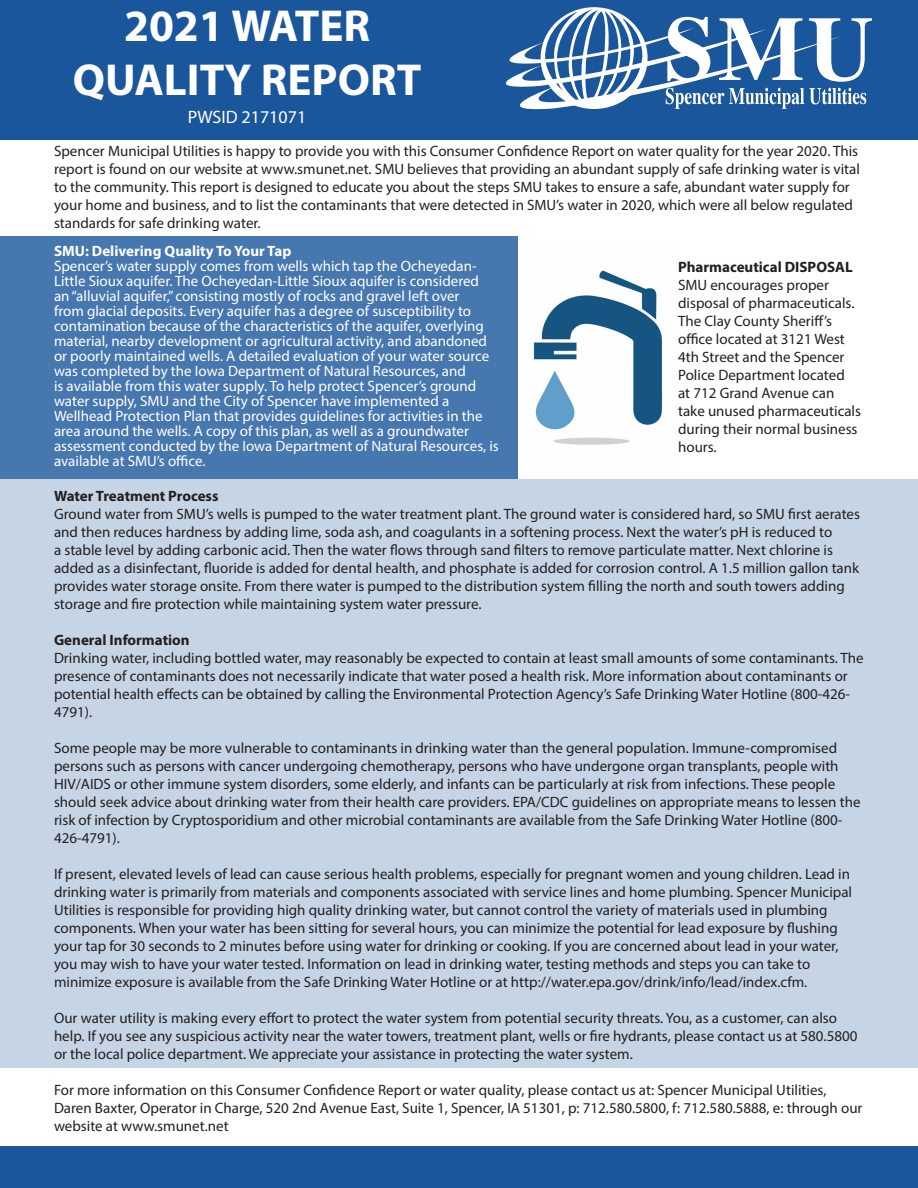
<style>
.page{position:relative;width:918px;height:1188px;background:#fff}
.page>*{position:absolute;margin:0;border:0;box-sizing:border-box;transform-origin:0 0}
.t1{font:700 45px "Myriad Pro";color:#fff}
.t2{font:18px "Myriad Pro";color:#fff}
.t3{font:15px/18px "Myriad Pro";color:#231f20}
.t4{font:15px/15px "Myriad Pro";color:#fff}
.t5{font:700 15px "Myriad Pro";color:#231f20}
.t6{font:700 15px "Myriad Pro";color:#fff}
</style>
<div class="page">
<img style="left:533px;top:270px;width:130px;height:175px">
<div style="left:0;top:479px;width:918px;height:588px;background:#c6d5e6"></div>
<div style="left:0;top:236px;width:518px;height:243px;background:#4777af"></div>
<div style="left:0;top:0;width:918px;height:140px;background:#1a569c"></div>
<div style="left:0;top:1147px;width:918px;height:41px;background:#1a569c"></div>
<svg style="left:506px;top:7px;width:366px;height:102px"></svg>
<p class="t1" style="left:124px;top:-4px;width:248px">2021 WATER</p>
<p class="t1" style="left:73px;top:50px;width:350px">QUALITY REPORT</p>
<p class="t2" style="left:188px;top:106px;width:120px">PWSID 2171071</p>
<p class="t3" style="left:54px;top:142px;width:807px">Spencer Municipal Utilities is happy to provide you with this Consumer Confidence Report on water quality for the year 2020. This report is found on our website at www.smunet.net. SMU believes that providing an abundant supply of safe drinking water is vital to the community. This report is designed to educate you about the steps SMU takes to ensure a safe, abundant water supply for your home and business, and to list the contaminants that were detected in SMU’s water in 2020, which were all below regulated standards for safe drinking water.</p>
<p class="t6" style="left:54px;top:241px;width:239px">SMU: Delivering Quality To Your Tap</p>
<p class="t4" style="left:54px;top:258px;width:446px">Spencer’s water supply comes from wells which tap the Ocheyedan-Little Sioux aquifer. The Ocheyedan-Little Sioux aquifer is considered<br>an “alluvial aquifer,” consisting mostly of rocks and gravel left over<br>from glacial deposits. Every aquifer has a degree of susceptibility to contamination because of the characteristics of the aquifer, overlying material, nearby development or agricultural activity, and abandoned or poorly maintained wells. A detailed evaluation of your water source was completed by the Iowa Department of Natural Resources, and<br>is available from this water supply. To help protect Spencer’s ground water supply, SMU and the City of Spencer have implemented a Wellhead Protection Plan that provides guidelines for activities in the area around the wells. A copy of this plan, as well as a groundwater assessment conducted by the Iowa Department of Natural Resources, is available at SMU’s office.</p>
<p class="t5" style="left:678px;top:257px;width:176px">Pharmaceutical DISPOSAL</p>
<p class="t3" style="left:678px;top:276px;width:184px">SMU encourages proper disposal of pharmaceuticals.<br>The Clay County Sheriff’s office located at 3121 West<br>4th Street and the Spencer<br>Police Department located<br>at 712 Grand Avenue can take unused pharmaceuticals during their normal business hours.</p>
<p class="t5" style="left:54px;top:486px;width:166px">Water Treatment Process</p>
<p class="t3" style="left:54px;top:505px;width:808px">Ground water from SMU’s wells is pumped to the water treatment plant. The ground water is considered hard, so SMU first aerates and then reduces hardness by adding lime, soda ash, and coagulants in a softening process. Next the water’s pH is reduced to<br>a stable level by adding carbonic acid. Then the water flows through sand filters to remove particulate matter. Next chlorine is added as a disinfectant, fluoride is added for dental health, and phosphate is added for corrosion control. A 1.5 million gallon tank provides water storage onsite. From there water is pumped to the distribution system filling the north and south towers adding storage and fire protection while maintaining system water pressure.</p>
<p class="t5" style="left:54px;top:630px;width:137px">General Information</p>
<p class="t3" style="left:54px;top:649px;width:811px">Drinking water, including bottled water, may reasonably be expected to contain at least small amounts of some contaminants. The presence of contaminants does not necessarily indicate that water posed a health risk. More information about contaminants or potential health effects can be obtained by calling the Environmental Protection Agency’s Safe Drinking Water Hotline (800-426- 4791).</p>
<p class="t3" style="left:54px;top:739px;width:808px">Some people may be more vulnerable to contaminants in drinking water than the general population. Immune-compromised persons such as persons with cancer undergoing chemotherapy, persons who have undergone organ transplants, people with HIV/AIDS or other immune system disorders, some elderly, and infants can be particularly at risk from infections. These people should seek advice about drinking water from their health care providers. EPA/CDC guidelines on appropriate means to lessen the risk of infection by Cryptosporidium and other microbial contaminants are available from the Safe Drinking Water Hotline (800- 426-4791).</p>
<p class="t3" style="left:54px;top:865px;width:800px">If present, elevated levels of lead can cause serious health problems, especially for pregnant women and young children. Lead in drinking water is primarily from materials and components associated with service lines and home plumbing. Spencer Municipal Utilities is responsible for providing high quality drinking water, but cannot control the variety of materials used in plumbing components. When your water has been sitting for several hours, you can minimize the potential for lead exposure by flushing your tap for 30 seconds to 2 minutes before using water for drinking or cooking. If you are concerned about lead in your water, you may wish to have your water tested. Information on lead in drinking water, testing methods and steps you can take to minimize exposure is available from the Safe Drinking Water Hotline or at http://water.epa.gov/drink/info/lead/index.cfm.</p>
<p class="t3" style="left:54px;top:1009px;width:805px">Our water utility is making every effort to protect the water system from potential security threats. You, as a customer, can also help. If you see any suspicious activity near the water towers, treatment plant, wells or fire hydrants, please contact us at 580.5800 or the local police department. We appreciate your assistance in protecting the water system.</p>
<p class="t3" style="left:54px;top:1081px;width:810px">For more information on this Consumer Confidence Report or water quality, please contact us at: Spencer Municipal Utilities,<br>Daren Baxter, Operator in Charge, 520 2nd Avenue East, Suite 1, Spencer, IA 51301, p: 712.580.5800, f: 712.580.5888, e: through our website at www.smunet.net</p>
</div>
